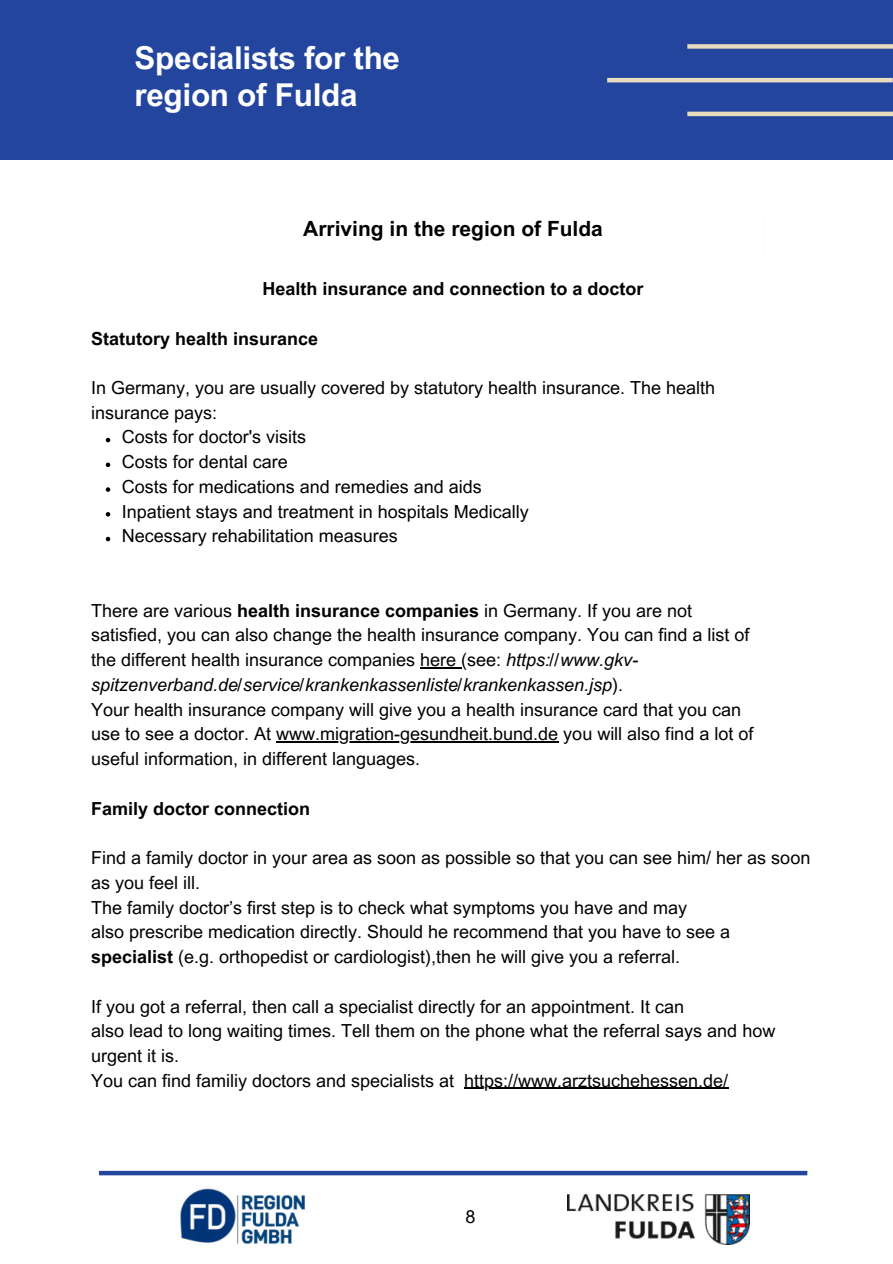
<style>
.page{position:relative;width:893px;height:1264px;background:#fff}
.page>*{position:absolute;margin:0;border:0;box-sizing:border-box;transform-origin:0 0}
.t1{font:700 31.5px/37px "Arial MT Pro";letter-spacing:-.01em;color:#fff}
.t2{font:700 21px "Arial MT Pro";color:#000}
.t3{font:18px/24.8px "Arial MT Pro";color:#000}
.t4{font:700 18px "Arial MT Pro";color:#000}
.s1{font-weight:700}
.s2{font-style:italic}
</style>
<div class="page">
<div style="left:0;top:0;width:892px;height:160px;background:#23459e"></div>
<div style="left:99px;top:1170px;width:708px;height:5px;background:#23459e"></div>
<img style="left:567px;top:1194px;width:182px;height:50px">
<div style="left:687px;top:44px;width:205px;height:5px;background:#e9dcbd"></div>
<hr style="left:607px;top:78px;width:285px;height:4px;background:#e9dcbd">
<hr style="left:687px;top:112px;width:205px;height:4px;background:#e9dcbd">
<svg style="left:106px;top:438px;width:4px;height:4px"></svg>
<svg style="left:106px;top:462px;width:4px;height:5px"></svg>
<svg style="left:106px;top:487px;width:4px;height:5px"></svg>
<svg style="left:106px;top:512px;width:4px;height:4px"></svg>
<svg style="left:106px;top:537px;width:4px;height:4px"></svg>
<hr style="left:420px;top:667px;width:41px;height:1px;background:#000">
<hr style="left:276px;top:741px;width:282px;height:1px;background:#000">
<hr style="left:464px;top:1087px;width:264px;height:1px;background:#000">
<img style="left:180px;top:1188px;width:47px;height:55px">
<img style="left:227px;top:1194px;width:79px;height:50px">
<h1 class="t1" style="left:134px;top:40px;width:267px">Specialists for the region of Fulda</h1>
<p class="t2" style="left:303px;top:216px;width:301px">Arriving in the region of Fulda</p>
<p class="t4" style="left:262px;top:278px;width:382px">Health insurance and connection to a doctor</p>
<p class="t4" style="left:91px;top:327px;width:228px">Statutory health insurance</p>
<p class="t3" style="left:91px;top:376px;width:625px">In Germany, you are usually covered by statutory health insurance. The health</p>
<p class="t3" style="left:91px;top:401px;width:127px">insurance pays:</p>
<p class="t3" style="left:122px;top:425px;width:186px">Costs for doctor's visits</p>
<p class="t3" style="left:122px;top:450px;width:167px">Costs for dental care</p>
<p class="t3" style="left:122px;top:475px;width:361px">Costs for medications and remedies and aids</p>
<p class="t3" style="left:122px;top:500px;width:408px">Inpatient stays and treatment in hospitals Medically</p>
<p class="t3" style="left:122px;top:524px;width:277px">Necessary rehabilitation measures</p>
<p class="t3" style="left:91px;top:599px;width:663px">There are various <span class="s1">health insurance companies</span> in Germany. If you are not satisfied, you can also change the health insurance company. You can find a list of the different health insurance companies here (see: <span class="s2">https://www.gkv&shy;spitzenverband.de/service/krankenkassenliste/krankenkassen.jsp</span>).<br>Your health insurance company will give you a health insurance card that you can use to see a doctor. At www.migration-gesundheit.bund.de you will also find a lot of useful information, in different languages.</p>
<p class="t4" style="left:91px;top:797px;width:220px">Family doctor connection</p>
<p class="t3" style="left:91px;top:846px;width:720px">Find a family doctor in your area as soon as possible so that you can see him/ her as soon as you feel ill.<br>The family doctor’s first step is to check what symptoms you have and may<br>also prescribe medication directly. Should he recommend that you have to see a <span class="s1">specialist</span> (e.g. orthopedist or cardiologist),then he will give you a referral.</p>
<p class="t3" style="left:91px;top:994px;width:685px">If you got a referral, then call a specialist directly for an appointment. It can<br>also lead to long waiting times. Tell them on the phone what the referral says and how urgent it is.<br>You can find familiy doctors and specialists at https://www.arztsuchehessen.de/</p>
<p class="t3" style="left:465px;top:1205px;width:11px">8</p>
</div>
